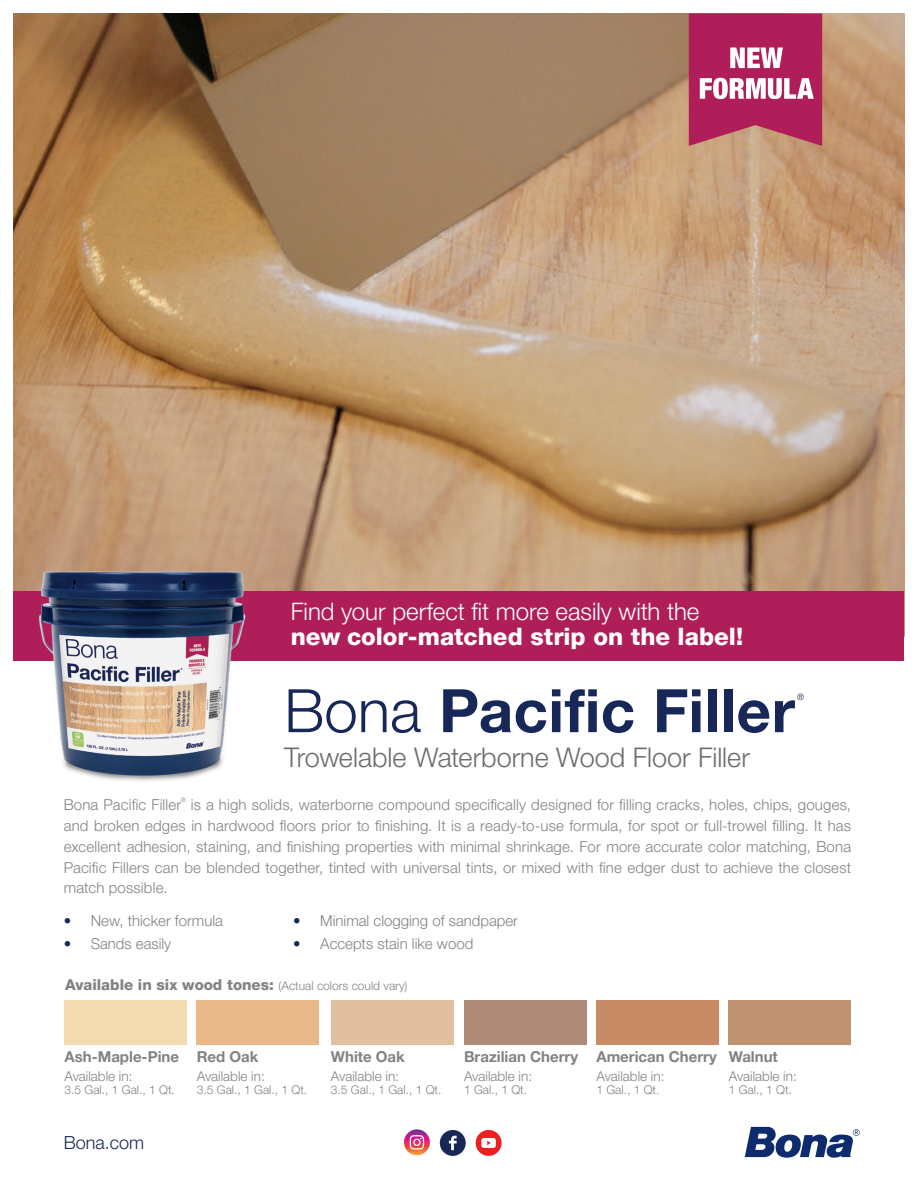
<style>
.page{position:relative;width:918px;height:1188px;background:#fff}
.page>*{position:absolute;margin:0;border:0;box-sizing:border-box;transform-origin:0 0}
.t1{font:700 60px "Helvetica Neue LT Pro";letter-spacing:.01em;color:#172757}
.t2{font:300 27px "Helvetica Neue LT Pro";color:#6c6d70}
.t3{font:300 24px "Helvetica Neue LT Pro";color:#fff}
.t4{font:800 24px "Helvetica Neue LT Pro";color:#fff}
.t5{font:300 18px "Helvetica Neue LT Pro";color:#162857}
.t6{font:300 15px/20.9px "Helvetica Neue LT Pro";color:#808285;text-align:justify}
.t7{font:700 15px "Helvetica Neue LT Pro";color:#808285}
.t8{font:800 15px "Helvetica Neue LT Pro";color:#808285}
.t9{font:300 13.5px "Helvetica Neue LT Pro";color:#808285}
.t10{font:300 12px "Helvetica Neue LT Pro";color:#808285}
.t11{font:300 8.7px "Helvetica Neue LT Pro";color:#172757}
.t12{font:300 6.15px "Helvetica Neue LT Pro";color:#808285}
.s1{font-weight:300}
.s2{color:#172757}
.s3{font-weight:300;font-size:12px}
</style>
<div class="page">
<img style="left:14px;top:14px;width:890px;height:577px">
<svg style="left:745px;top:1127px;width:115px;height:31px"></svg>
<div style="left:14px;top:591px;width:890px;height:70px;background:#af1e58"></div>
<img style="left:31px;top:559px;width:244px;height:222px">
<div style="left:64px;top:1000px;width:123px;height:44px;background:#f2dab1"></div>
<div style="left:197px;top:1000px;width:122px;height:44px;background:#e8b889"></div>
<div style="left:331px;top:1000px;width:122px;height:44px;background:#e0c09e"></div>
<div style="left:464px;top:1000px;width:122px;height:44px;background:#b08a79"></div>
<div style="left:596px;top:1000px;width:123px;height:44px;background:#c78c66"></div>
<div style="left:729px;top:1000px;width:122px;height:44px;background:#c09473"></div>
<svg style="left:689px;top:13px;width:133px;height:133px;background:#bb4570"></svg>
<svg style="left:404px;top:1129px;width:26px;height:26px"></svg>
<svg style="left:410px;top:1135px;width:14px;height:15px"></svg>
<div style="left:440px;top:1130px;width:26px;height:26px;background:#172857;border-radius:50%"></div>
<svg style="left:449px;top:1136px;width:8px;height:14px"></svg>
<div style="left:476px;top:1130px;width:26px;height:26px;background:#ee1f23;border-radius:50%"></div>
<svg style="left:481px;top:1138px;width:15px;height:10px"></svg>
<h3 class="t3" style="left:291px;top:596px;width:410px">Find your perfect fit more easily with the</h3>
<h3 class="t4" style="left:291px;top:622px;width:454px">new color-matched strip on the label!</h3>
<h1 class="t1" style="left:284px;top:674px;width:512px"><span class="s1">Bona</span> Pacific Filler</h1>
<p class="t11" style="left:797px;top:692px;width:8px">®</p>
<h2 class="t2" style="left:284px;top:741px;width:467px">Trowelable Waterborne Wood Floor Filler</h2>
<p class="t6" style="left:64px;top:794px;width:119px">Bona Pacific Filler</p>
<p class="t12" style="left:181px;top:796px;width:6px">®</p>
<p class="t6" style="left:64px;top:794px;width:789px;text-indent:127px">is a high solids, waterborne compound specifically designed for filling cracks, holes, chips, gouges, and broken edges in hardwood floors prior to finishing. It is a ready-to-use formula, for spot or full-trowel filling. It has excellent adhesion, staining, and finishing properties with minimal shrinkage. For more accurate color matching, Bona Pacific Fillers can be blended together, tinted with universal tints, or mixed with fine edger dust to achieve the closest match possible.</p>
<p class="t6" style="left:64px;top:910px;width:161px"><span class="s2">•</span> New, thicker formula</p>
<p class="t6" style="left:64px;top:933px;width:109px"><span class="s2">•</span> Sands easily</p>
<p class="t6" style="left:293px;top:910px;width:226px"><span class="s2">•</span> Minimal clogging of sandpaper</p>
<p class="t6" style="left:293px;top:933px;width:182px"><span class="s2">•</span> Accepts stain like wood</p>
<p class="t8" style="left:65px;top:976px;width:344px">Available in six wood tones: <span class="s3">(Actual colors could vary)</span></p>
<p class="t7" style="left:64px;top:1048px;width:116px">Ash-Maple-Pine</p>
<p class="t9" style="left:64px;top:1068px;width:70px">Available in:</p>
<p class="t10" style="left:64px;top:1083px;width:112px">3.5 Gal., 1 Gal., 1 Qt.</p>
<p class="t5" style="left:64px;top:1132px;width:82px">Bona.com</p>
<p class="t7" style="left:197px;top:1048px;width:63px">Red Oak</p>
<p class="t9" style="left:197px;top:1068px;width:70px">Available in:</p>
<p class="t10" style="left:197px;top:1083px;width:112px">3.5 Gal., 1 Gal., 1 Qt.</p>
<p class="t7" style="left:331px;top:1048px;width:75px">White Oak</p>
<p class="t9" style="left:331px;top:1068px;width:70px">Available in:</p>
<p class="t10" style="left:331px;top:1083px;width:112px">3.5 Gal., 1 Gal., 1 Qt.</p>
<p class="t7" style="left:464px;top:1048px;width:116px">Brazilian Cherry</p>
<p class="t9" style="left:464px;top:1068px;width:70px">Available in:</p>
<p class="t10" style="left:464px;top:1083px;width:65px">1 Gal., 1 Qt.</p>
<p class="t7" style="left:596px;top:1048px;width:122px">American Cherry</p>
<p class="t9" style="left:596px;top:1068px;width:70px">Available in:</p>
<p class="t10" style="left:596px;top:1083px;width:65px">1 Gal., 1 Qt.</p>
<p class="t7" style="left:729px;top:1048px;width:51px">Walnut</p>
<p class="t9" style="left:729px;top:1068px;width:70px">Available in:</p>
<p class="t10" style="left:729px;top:1083px;width:65px">1 Gal., 1 Qt.</p>
</div>
